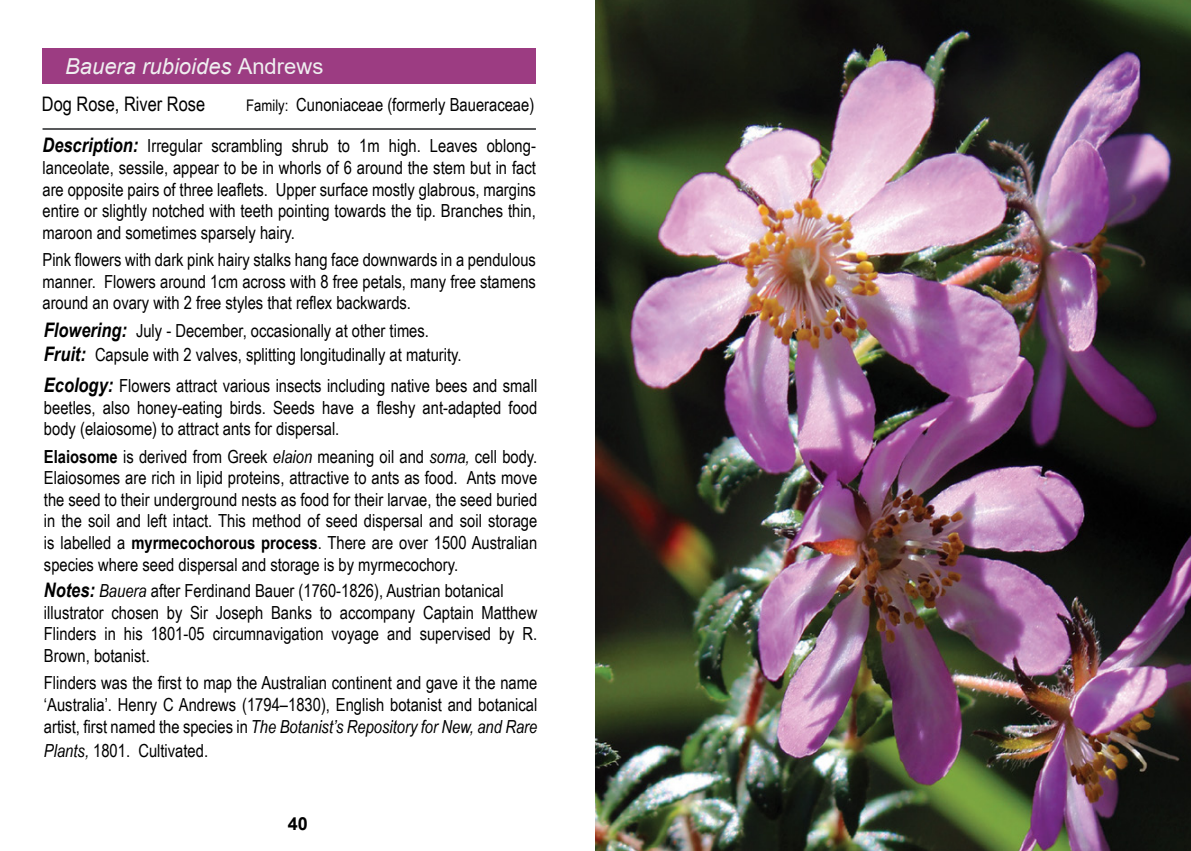
<style>
.page{position:relative;width:1191px;height:851px;background:#fff}
.page>*{position:absolute;margin:0;border:0;box-sizing:border-box;transform-origin:0 0}
.t1{font:italic 22px "Arial";color:#efeff0}
.t2{font:20px "Arial Narrow";color:#000}
.t3{font:18px/21.6px "Arial Narrow";color:#000;text-align:justify}
.t4{font:700 18px "Arial";color:#000}
.s1{font-style:normal}
.s2{font-size:16px}
.s3{font-weight:700;font-style:italic;font-size:20px}
.s4{font-weight:700}
.s5{font-style:italic}
</style>
<div class="page">
<hr style="left:43px;top:128px;width:493px;height:2px;background:#58595b">
<div style="left:43px;top:48px;width:493px;height:36px;background:#9c3c82"></div>
<img style="left:595px;top:0;width:596px;height:850px">
<p class="t1" style="left:65px;top:52px;width:260px">Bauera rubioides <span class="s1">Andrews</span></p>
<p class="t2" style="left:42px;top:89px;width:165px">Dog Rose, River Rose</p>
<p class="t3" style="left:246px;top:93px;width:289px"><span class="s2">Family:</span> Cunoniaceae (formerly Baueraceae)</p>
<p class="t3" style="left:43px;top:134px;width:495px"><span class="s3">Description:</span> Irregular scrambling shrub to 1m high. Leaves oblong&shy;lanceolate, sessile, appear to be in whorls of 6 around the stem but in fact are opposite pairs of three leaflets. Upper surface mostly glabrous, margins entire or slightly notched with teeth pointing towards the tip. Branches thin, maroon and sometimes sparsely hairy.</p>
<p class="t3" style="left:43px;top:248px;width:495px">Pink flowers with dark pink hairy stalks hang face downwards in a pendulous manner. Flowers around 1cm across with 8 free petals, many free stamens around an ovary with 2 free styles that reflex backwards.</p>
<p class="t3" style="left:44px;top:319px;width:386px"><span class="s3">Flowering:</span> July - December, occasionally at other times.</p>
<p class="t3" style="left:44px;top:343px;width:419px"><span class="s3">Fruit:</span> Capsule with 2 valves, splitting longitudinally at maturity.</p>
<p class="t3" style="left:44px;top:374px;width:495px"><span class="s3">Ecology:</span> Flowers attract various insects including native bees and small beetles, also honey-eating birds. Seeds have a fleshy ant-adapted food body (elaiosome) to attract ants for dispersal.</p>
<p class="t3" style="left:44px;top:444px;width:495px"><span class="s4">Elaiosome</span> is derived from Greek <span class="s5">elaion</span> meaning oil and <span class="s5">soma,</span> cell body.<br>Elaiosomes are rich in lipid proteins, attractive to ants as food. Ants move the seed to their underground nests as food for their larvae, the seed buried in the soil and left intact. This method of seed dispersal and soil storage is labelled a <span class="s4">myrmecochorous process</span>. There are over 1500 Australian species where seed dispersal and storage is by myrmecochory.</p>
<p class="t3" style="left:44px;top:579px;width:461px"><span class="s3">Notes:</span> <span class="s5">Bauera</span> after Ferdinand Bauer (1760-1826), Austrian botanical</p>
<p class="t3" style="left:44px;top:601px;width:495px">illustrator chosen by Sir Joseph Banks to accompany Captain Matthew Flinders in his 1801-05 circumnavigation voyage and supervised by R.<br>Brown, botanist.</p>
<p class="t3" style="left:44px;top:671px;width:495px">Flinders was the first to map the Australian continent and gave it the name ‘Australia’. Henry C Andrews (1794–1830), English botanist and botanical artist, first named the species in <span class="s5">The Botanist’s Repository for New, and Rare</span></p>
<p class="t3" style="left:44px;top:738px;width:166px"><span class="s5">Plants,</span> 1801. Cultivated.</p>
<p class="t4" style="left:288px;top:810px;width:22px">40</p>
</div>
